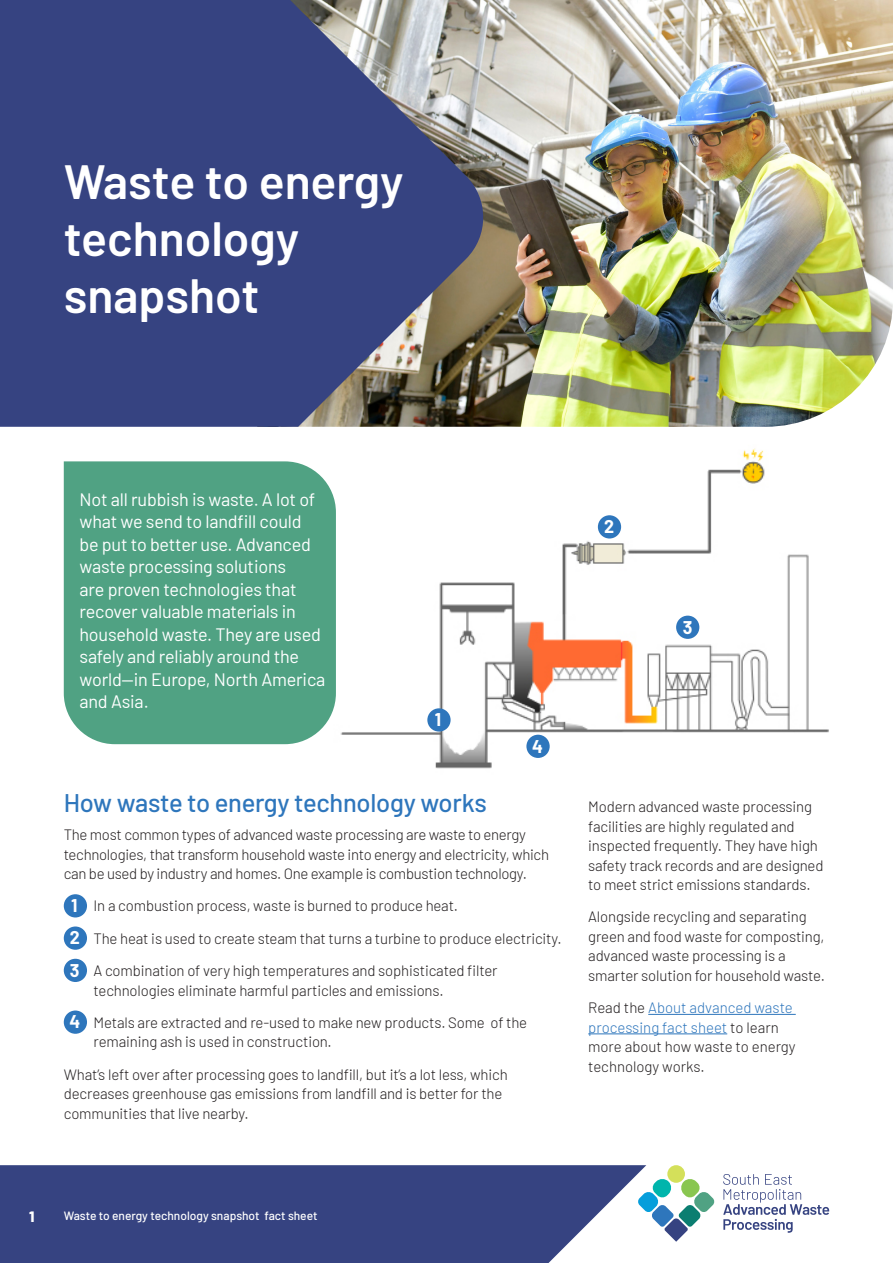
<style>
.page{position:relative;width:893px;height:1263px;background:#fff}
.page>*{position:absolute;margin:0;border:0;box-sizing:border-box;transform-origin:0 0}
.Heading_1{font:600 48px/57px "Barlow";color:#fff}
.Heading_2{font:500 25.5px "Barlow";letter-spacing:-.01em;color:#2e76bc}
.Pull_out{font:18px/22.5px "Barlow";letter-spacing:-.01em;color:#fff}
.Heading_4{font:700 18px "Barlow";color:#fff}
.Pull_out-2{font:700 18px "Barlow";color:#fff}
.Body{font:300 15px/19.5px "Barlow";letter-spacing:-.01em;color:#231f20}
.t1{font:800 15px "Barlow";color:#fff}
.t2{font:500 12px "Barlow";color:#fff}
.s1{color:#2e76bc}
</style>
<div class="page">
<svg style="left:0;top:1165px;width:646px;height:98px;background:#445089"></svg>
<svg style="left:723px;top:1174px;width:106px;height:59px"></svg>
<svg style="left:638px;top:1178px;width:77px;height:64px"></svg>
<div style="left:667px;top:1165px;width:18px;height:18px;background:#d4e05a;border-radius:50%"></div>
<img style="left:489px;top:0;width:404px;height:427px">
<svg style="left:0;top:0;width:489px;height:427px;background:#485281"></svg>
<img style="left:340px;top:448px;width:489px;height:321px">
<div style="left:427px;top:708px;width:24px;height:23px;background:#2e76bc;border-radius:50%"></div>
<div style="left:676px;top:616px;width:23px;height:23px;background:#2e76bc;border-radius:50%"></div>
<div style="left:598px;top:515px;width:23px;height:23px;background:#2e76bc;border-radius:50%"></div>
<div style="left:526px;top:735px;width:24px;height:23px;background:#2e76bc;border-radius:50%"></div>
<div style="left:64px;top:894px;width:23px;height:23px;background:#2e76bc;border-radius:50%"></div>
<div style="left:64px;top:926px;width:23px;height:24px;background:#2e76bc;border-radius:50%"></div>
<div style="left:64px;top:959px;width:23px;height:23px;background:#2e76bc;border-radius:50%"></div>
<div style="left:64px;top:1010px;width:23px;height:24px;background:#2e76bc;border-radius:50%"></div>
<hr style="left:648px;top:1014px;width:148px;height:1px;background:#2e76bc">
<hr style="left:588px;top:1033px;width:139px;height:1px;background:#2e76bc">
<div style="left:64px;top:461px;width:272px;height:283px;background:#50a283"></div>
<p class="Heading_1" style="left:64px;top:149px;width:341px">Waste to energy technology snapshot</p>
<p class="Pull_out" style="left:80px;top:486px;width:247px">Not all rubbish is waste. A lot of what we send to landfill could<br>be put to better use. Advanced waste processing solutions<br>are proven technologies that recover valuable materials in household waste. They are used safely and reliably around the world—in Europe, North America and Asia.</p>
<p class="Heading_4" style="left:435px;top:706px;width:8px">1</p>
<p class="Pull_out-2" style="left:532px;top:733px;width:12px">4</p>
<p class="Heading_2" style="left:64px;top:784px;width:424px">How waste to energy technology works</p>
<p class="Body" style="left:64px;top:824px;width:487px">The most common types of advanced waste processing are waste to energy technologies, that transform household waste into energy and electricity, which can be used by industry and homes. One example is combustion technology.</p>
<p class="Heading_4" style="left:71px;top:892px;width:8px">1</p>
<p class="Body" style="left:94px;top:895px;width:366px">In a combustion process, waste is burned to produce heat.</p>
<p class="Heading_4" style="left:70px;top:924px;width:12px">2</p>
<p class="Body" style="left:94px;top:927px;width:470px">The heat is used to create steam that turns a turbine to produce electricity.</p>
<p class="Heading_4" style="left:70px;top:957px;width:11px">3</p>
<p class="Body" style="left:94px;top:960px;width:406px">A combination of very high temperatures and sophisticated filter technologies eliminate harmful particles and emissions.</p>
<p class="Heading_4" style="left:69px;top:1008px;width:12px">4</p>
<p class="Body" style="left:94px;top:1011px;width:435px">Metals are extracted and re-used to make new products. Some of the remaining ash is used in construction.</p>
<p class="Body" style="left:64px;top:1063px;width:446px">What’s left over after processing goes to landfill, but it’s a lot less, which decreases greenhouse gas emissions from landfill and is better for the communities that live nearby.</p>
<p class="Pull_out-2" style="left:604px;top:513px;width:12px">2</p>
<p class="Pull_out-2" style="left:683px;top:614px;width:11px">3</p>
<p class="Body" style="left:588px;top:796px;width:237px">Modern advanced waste processing facilities are highly regulated and inspected frequently. They have high safety track records and are designed to meet strict emissions standards.</p>
<p class="Body" style="left:588px;top:906px;width:238px">Alongside recycling and separating green and food waste for composting, advanced waste processing is a smarter solution for household waste.</p>
<p class="Body" style="left:588px;top:997px;width:209px">Read the <span class="s1">About advanced waste processing fact sheet</span> to learn more about how waste to energy technology works.</p>
<p class="t1" style="left:29px;top:1205px;width:7px">1</p>
<p class="t2" style="left:64px;top:1207px;width:255px">Waste to energy technology snapshot fact sheet</p>
</div>
